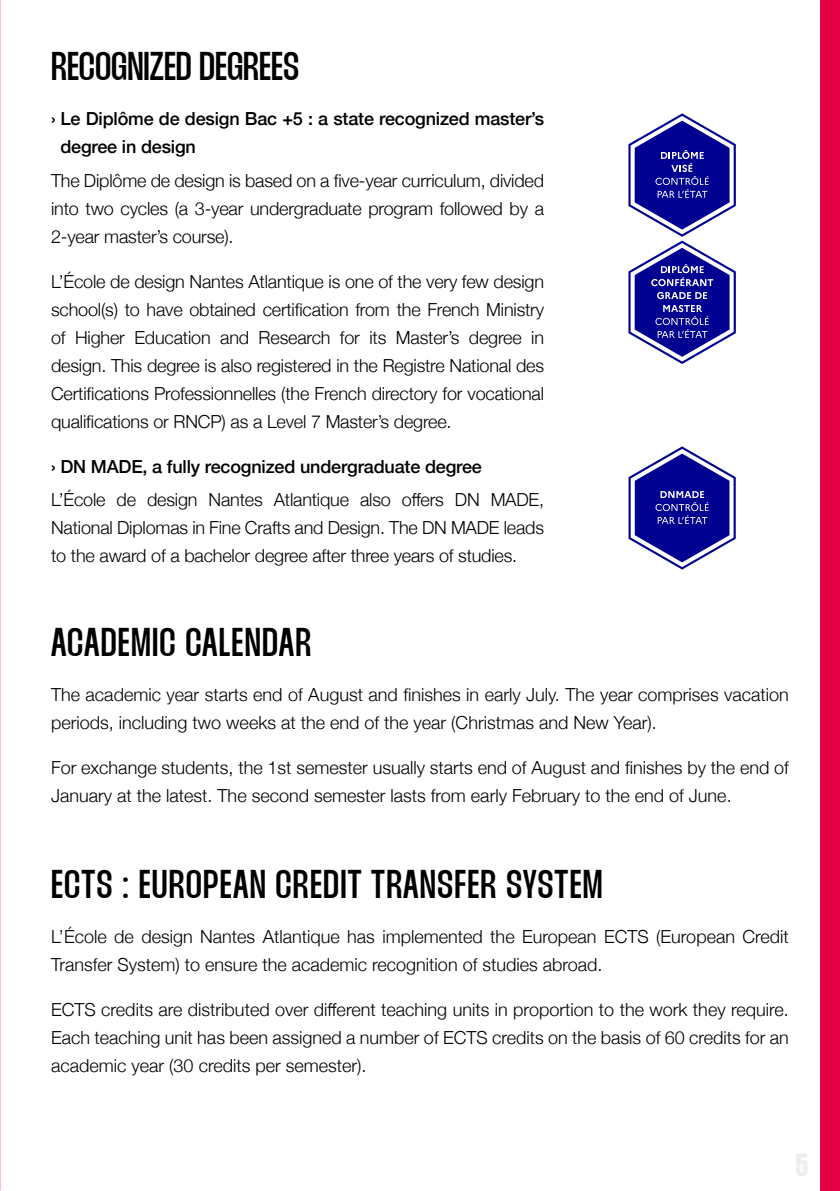
<style>
.page{position:relative;width:840px;height:1191px;background:#fff}
.page>*{position:absolute;margin:0;border:0;box-sizing:border-box;transform-origin:0 0}
.t1{font:40px "Thunder Medium LC";letter-spacing:.03em;color:#000}
.t2{font:40px "Thunder Medium LC";color:#000}
.t3{font:300 18px/28px "Helvetica Neue";color:#000;text-align:justify}
.t4{font:500 18px/28px "Helvetica Neue";letter-spacing:-.01em;color:#000}
</style>
<div class="page">
<div style="left:819px;top:0;width:20px;height:1191px;background:#e50046"></div>
<svg style="left:628px;top:446px;width:107px;height:123px"></svg>
<svg style="left:628px;top:113px;width:107px;height:251px"></svg>
<h1 class="t2" style="left:51px;top:48px;width:249px">RECOGNIZED DEGREES</h1>
<p class="t4" style="left:60px;top:103px;width:485px;text-indent:-9px">› Le Diplôme de design Bac +5 : a state recognized master’s degree in design</p>
<p class="t3" style="left:51px;top:165px;width:494px">The Diplôme de design is based on a five-year curriculum, divided into two cycles (a 3-year undergraduate program followed by a 2-year master’s course).</p>
<p class="t3" style="left:51px;top:266px;width:494px">L’École de design Nantes Atlantique is one of the very few design school(s) to have obtained certification from the French Ministry of Higher Education and Research for its Master’s degree in design. This degree is also registered in the Registre National des Certifications Professionnelles (the French directory for vocational qualifications or RNCP) as a Level 7 Master’s degree.</p>
<p class="t4" style="left:51px;top:451px;width:432px">› DN MADE, a fully recognized undergraduate degree</p>
<p class="t3" style="left:51px;top:485px;width:494px">L’École de design Nantes Atlantique also offers DN MADE, National Diplomas in Fine Crafts and Design. The DN MADE leads to the award of a bachelor degree after three years of studies.</p>
<h1 class="t1" style="left:51px;top:624px;width:262px">ACADEMIC CALENDAR</h1>
<p class="t3" style="left:51px;top:679px;width:739px">The academic year starts end of August and finishes in early July. The year comprises vacation periods, including two weeks at the end of the year (Christmas and New Year).</p>
<p class="t3" style="left:51px;top:752px;width:739px">For exchange students, the 1st semester usually starts end of August and finishes by the end of<br>January at the latest. The second semester lasts from early February to the end of June.</p>
<h1 class="t1" style="left:51px;top:866px;width:553px">ECTS : EUROPEAN CREDIT TRANSFER SYSTEM</h1>
<p class="t3" style="left:51px;top:921px;width:739px">L’École de design Nantes Atlantique has implemented the European ECTS (European Credit<br>Transfer System) to ensure the academic recognition of studies abroad.</p>
<p class="t3" style="left:51px;top:994px;width:739px">ECTS credits are distributed over different teaching units in proportion to the work they require.<br>Each teaching unit has been assigned a number of ECTS credits on the basis of 60 credits for an academic year (30 credits per semester).</p>
</div>
